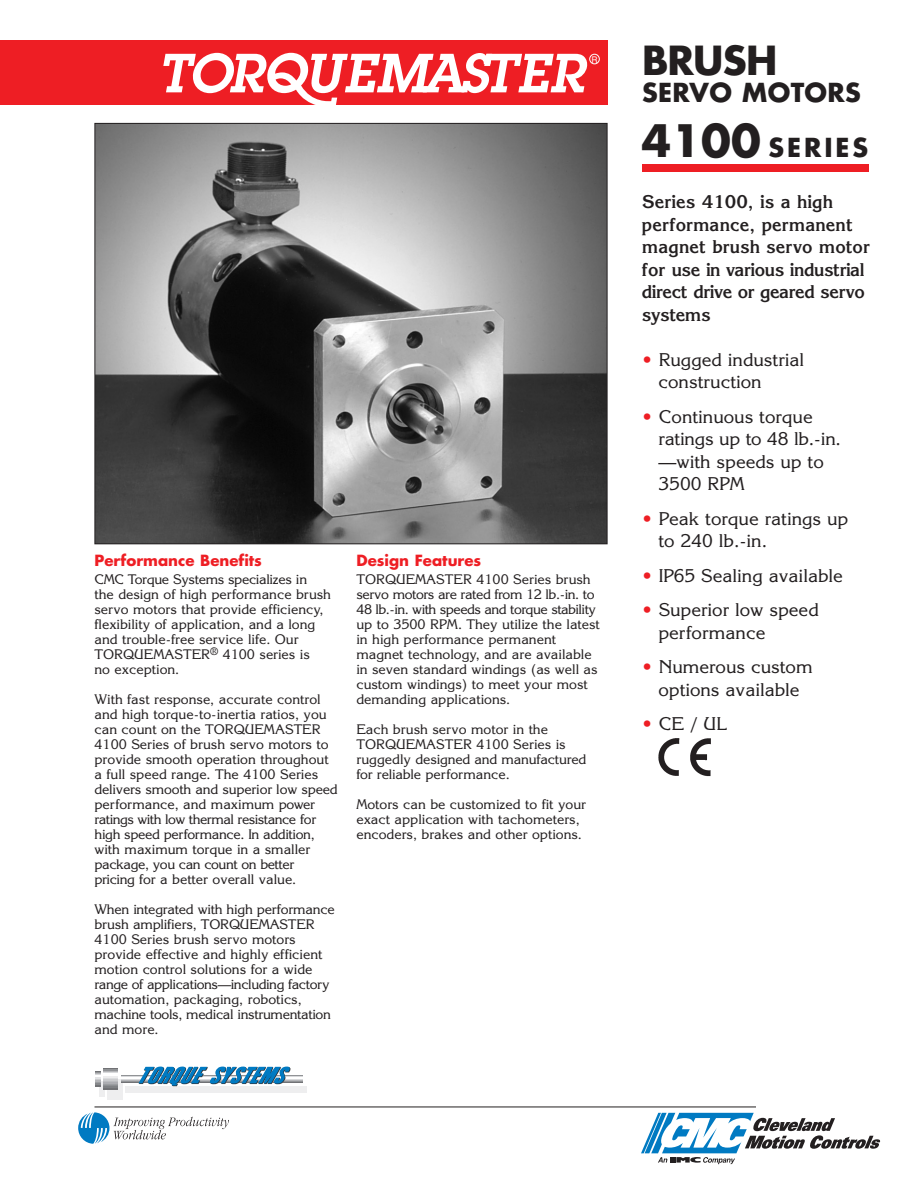
<style>
.page{position:relative;width:918px;height:1188px;background:#fff}
.page>*{position:absolute;margin:0;border:0;box-sizing:border-box;transform-origin:0 0}
.t1{font:700 39px "Futura";letter-spacing:-.02em;color:#231f20}
.t2{font:700 25.5px "Futura";letter-spacing:.015em;color:#231f20}
.t3{font:18px/22.5px "Korinna";color:#231f20}
.t4{font:700 18px/22.5px "Korinna";color:#231f20}
.t5{font:700 15px "Futura";color:#ee1e24}
.t6{font:13.5px/15px "Korinna";color:#231f20}
.t7{font:9px "Helvetica";color:#fff;scale:.95 1}
.s1{font-size:43.5px}
.s2{color:#ee1e24}
</style>
<div class="page">
<img style="left:96px;top:125px;width:510px;height:417px">
<img style="left:658px;top:738px;width:53px;height:39px">
<div style="left:0;top:40px;width:607px;height:65px;background:#ee1e24"></div>
<svg style="left:163px;top:53px;width:425px;height:52px"></svg>
<div style="left:589px;top:54px;width:11px;height:10px;border:1px solid #fff;border-radius:50%"></div>
<div style="left:642px;top:164px;width:227px;height:7px;background:#ee1e24"></div>
<svg style="left:78px;top:1112px;width:151px;height:32px"></svg>
<svg style="left:641px;top:1113px;width:240px;height:51px"></svg>
<hr style="left:94px;top:1107px;width:662px;height:1px;background:#231f20">
<div style="left:125px;top:1086px;width:182px;height:7px;background:#eeeeef"></div>
<div style="left:107px;top:1079px;width:16px;height:21px;background:#eeeeef"></div>
<div style="left:99px;top:1081px;width:6px;height:16px;background:#eeeeef"></div>
<hr style="left:121px;top:1075px;width:181px;height:1px;background:#717275">
<hr style="left:121px;top:1076px;width:181px;height:1px;background:#b4b5b8">
<hr style="left:121px;top:1079px;width:181px;height:1px;background:#d8d9db">
<hr style="left:121px;top:1080px;width:181px;height:1px;background:#b4b5b8">
<hr style="left:121px;top:1081px;width:181px;height:1px;background:#919396">
<hr style="left:121px;top:1082px;width:181px;height:1px;background:#717275">
<svg style="left:95px;top:1069px;width:23px;height:21px"></svg>
<svg style="left:138px;top:1067px;width:154px;height:19px"></svg>
<p class="t7" style="left:592px;top:56px;width:8px">R</p>
<p class="t5" style="left:94px;top:553px;width:169px">Performance Benefits</p>
<p class="t6" style="left:94px;top:573px;width:238px">CMC Torque Systems specializes in<br>the design of high performance brush servo motors that provide efficiency, flexibility of application, and a long and trouble-free service life. Our<br>TORQUEMASTER<sup>®</sup> 4100 series is<br>no exception.</p>
<p class="t6" style="left:95px;top:693px;width:245px">With fast response, accurate control and high torque-to-inertia ratios, you can count on the TORQUEMASTER 4100 Series of brush servo motors to provide smooth operation throughout a full speed range. The 4100 Series delivers smooth and superior low speed performance, and maximum power ratings with low thermal resistance for high speed performance. In addition, with maximum torque in a smaller package, you can count on better pricing for a better overall value.</p>
<p class="t6" style="left:95px;top:903px;width:242px">When integrated with high performance brush amplifiers, TORQUEMASTER 4100 Series brush servo motors provide effective and highly efficient motion control solutions for a wide range of applications—including factory automation, packaging, robotics, machine tools, medical instrumentation and more.</p>
<p class="t5" style="left:356px;top:553px;width:126px">Design Features</p>
<p class="t6" style="left:356px;top:573px;width:245px">TORQUEMASTER 4100 Series brush servo motors are rated from 12 lb.-in. to 48 lb.-in. with speeds and torque stability up to 3500 RPM. They utilize the latest in high performance permanent magnet technology, and are available in seven standard windings (as well as custom windings) to meet your most demanding applications.</p>
<p class="t6" style="left:356px;top:723px;width:232px">Each brush servo motor in the<br>TORQUEMASTER 4100 Series is ruggedly designed and manufactured for reliable performance.</p>
<p class="t6" style="left:356px;top:798px;width:231px">Motors can be customized to fit your exact application with tachometers, encoders, brakes and other options.</p>
<h1 class="t1" style="left:642px;top:43px;width:137px">BRUSH</h1>
<h2 class="t2" style="left:642px;top:81px;width:220px">SERVO MOTORS</h2>
<h2 class="t2" style="left:642px;top:136px;width:228px"><span class="s1">4100</span> SERIES</h2>
<h3 class="t4" style="left:642px;top:192px;width:229px">Series 4100, is a high performance, permanent magnet brush servo motor for use in various industrial direct drive or geared servo systems</h3>
<h3 class="t3" style="left:658px;top:350px;width:147px;text-indent:-16px"><span class="s2">•</span> Rugged industrial construction</h3>
<h3 class="t3" style="left:658px;top:407px;width:184px;text-indent:-16px"><span class="s2">•</span> Continuous torque ratings up to 48 lb.-in. —with speeds up to<br>3500 RPM</h3>
<h3 class="t3" style="left:658px;top:509px;width:191px;text-indent:-16px"><span class="s2">•</span> Peak torque ratings up to 240 lb.-in.</h3>
<h3 class="t3" style="left:642px;top:566px;width:202px"><span class="s2">•</span> IP65 Sealing available</h3>
<h3 class="t3" style="left:658px;top:600px;width:162px;text-indent:-16px"><span class="s2">•</span> Superior low speed performance</h3>
<h3 class="t3" style="left:642px;top:657px;width:172px;text-align:center"><span class="s2">•</span> Numerous custom options available</h3>
<h3 class="t3" style="left:642px;top:714px;width:87px"><span class="s2">•</span> CE / UL</h3>
</div>
